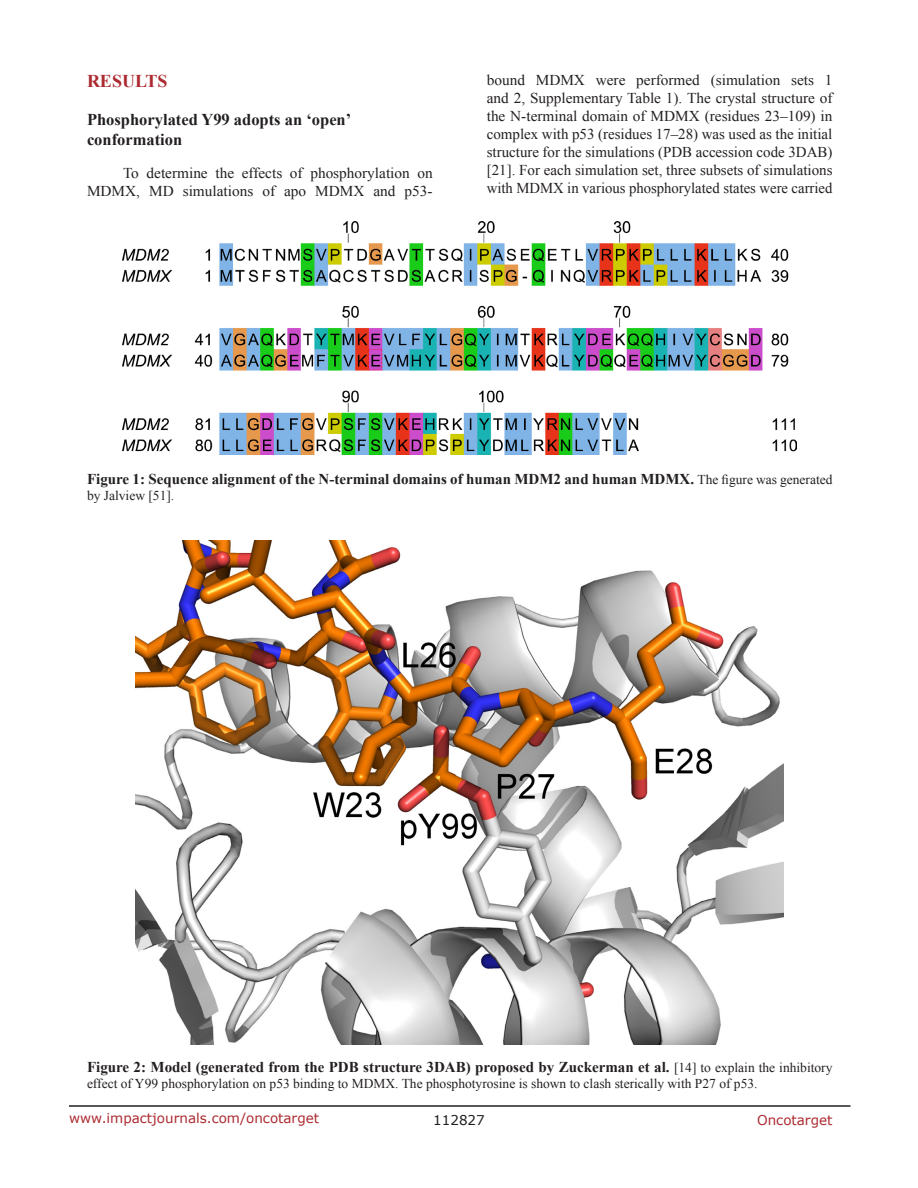
<style>
.page{position:relative;width:918px;height:1188px;background:#fff}
.page>*{position:absolute;margin:0;border:0;box-sizing:border-box;transform-origin:0 0}
.Heading{font:700 18px "Times New Roman";color:#ac2b31}
.SubHeading{font:700 16.5px/19.8px "Times New Roman";color:#231f20}
.BodyText{font:15px/18px "Times New Roman";color:#231f20;text-align:right}
.FigureText{font:700 15px "Times New Roman";color:#231f20}
.FigureText-2{font:13.5px "Times New Roman";color:#231f20}
.t1{font:13.5px "Verdana";color:#ac2b31}
.t2{font:13.5px "Verdana";color:#231f20}
.s1{font-weight:400;font-size:13.5px}
</style>
<div class="page">
<hr style="left:69px;top:1105px;width:781px;height:2px;background:#231f20">
<img style="left:123px;top:222px;width:674px;height:233px">
<img style="left:136px;top:541px;width:648px;height:503px">
<p class="Heading" style="left:87px;top:69px;width:82px">RESULTS</p>
<p class="SubHeading" style="left:87px;top:109px;width:266px">Phosphorylated Y99 adopts an ‘open’ conformation</p>
<p class="BodyText" style="left:87px;top:164px;width:347px">To determine the effects of phosphorylation on<br>MDMX, MD simulations of apo MDMX and p53-</p>
<p class="BodyText" style="left:487px;top:71px;width:347px;text-align:justify">bound MDMX were performed (simulation sets 1 and 2, Supplementary Table 1). The crystal structure of the N-terminal domain of MDMX (residues 23–109) in complex with p53 (residues 17–28) was used as the initial structure for the simulations (PDB accession code 3DAB) [21]. For each simulation set, three subsets of simulations with MDMX in various phosphorylated states were carried</p>
<p class="FigureText" style="left:87px;top:469px;width:747px">Figure 1: Sequence alignment of the N-terminal domains of human MDM2 and human MDMX. <span class="s1">The figure was generated</span></p>
<p class="FigureText-2" style="left:87px;top:487px;width:89px">by Jalview [51].</p>
<p class="FigureText" style="left:87px;top:1057px;width:747px">Figure 2: Model (generated from the PDB structure 3DAB) proposed by Zuckerman et al. <span class="s1">[14] to explain the inhibitory</span></p>
<p class="FigureText-2" style="left:87px;top:1075px;width:672px">effect of Y99 phosphorylation on p53 binding to MDMX. The phosphotyrosine is shown to clash sterically with P27 of p53.</p>
<p class="t1" style="left:69px;top:1109px;width:252px">www.impactjournals.com/oncotarget</p>
<p class="t2" style="left:433px;top:1111px;width:53px">112827</p>
<p class="t1" style="left:757px;top:1111px;width:77px">Oncotarget</p>
</div>
